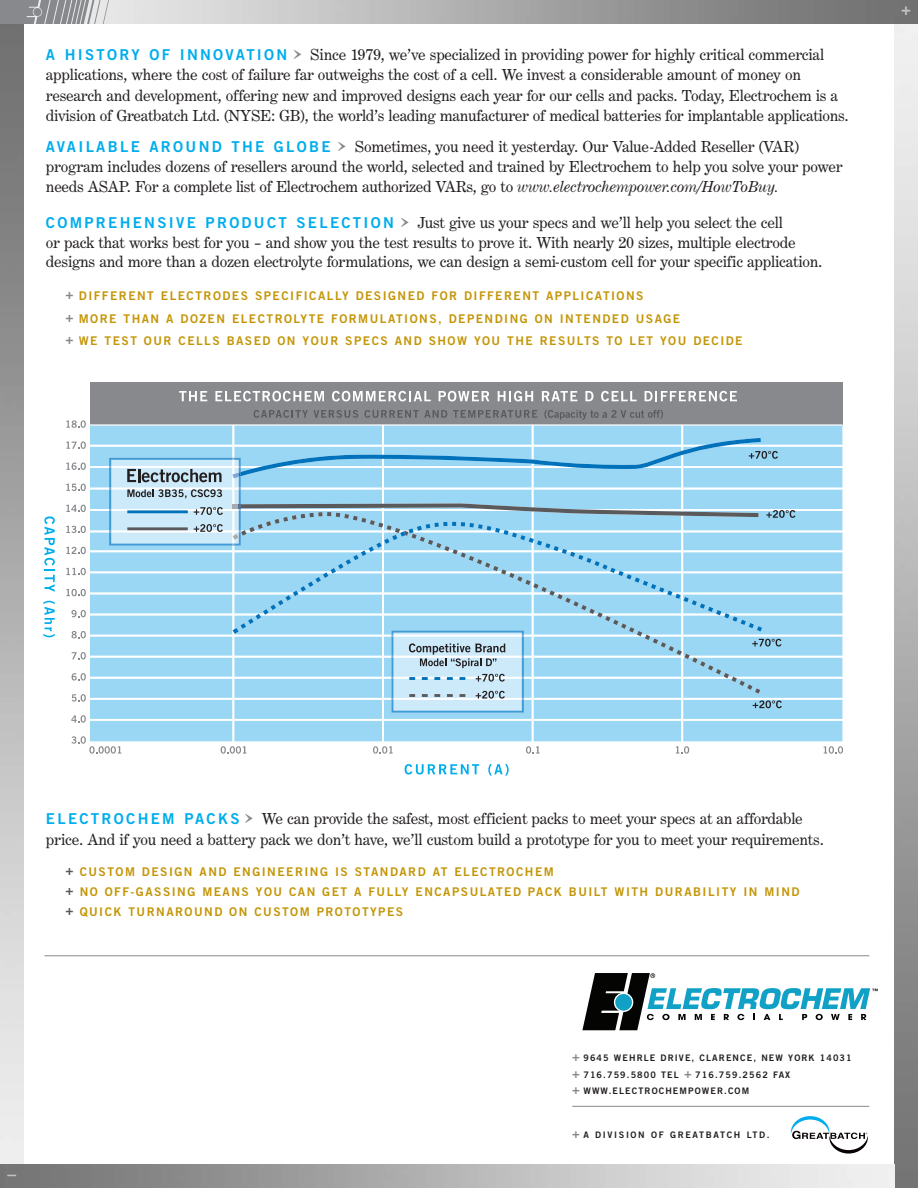
<style>
.page{position:relative;width:918px;height:1188px;background:#fff}
.page>*{position:absolute;margin:0;border:0;box-sizing:border-box;transform-origin:0 0}
.t1{font:17.4px "Trade Gothic Bold Two";color:#c2c3c6}
.t2{font:16.5px/20.2px "Century Expanded T";letter-spacing:-.015em;color:#231f20}
.t3{font:16.5px "Trade Gothic Bold Two";color:#c2c3c6}
.t4{font:12px/22.5px "Trade Gothic Bold Two";letter-spacing:.12em;color:#c49608}
.t5{font:9px/16.4px "Trade Gothic Bold Two";letter-spacing:.12em;color:#231f20}
.t6{font:9px "Trade Gothic Bold Two";letter-spacing:.185em;color:#231f20}
.s1{font-family:"Trade Gothic Bold Two";font-size:15px;color:#00aded}
.s2{font-family:"Mrs Eaves";font-weight:700;font-size:21px;color:#87898c}
.s3{font-style:italic}
.s4{font-size:13.5px;color:#87898c}
.s5{font-size:13.5px;color:#5a5a5d}
.s6{font-size:12.9px;color:#87898c}
</style>
<div class="page">
<svg style="left:0;top:0;width:119px;height:24px;background:#a6a7a9"></svg>
<svg style="left:582px;top:973px;width:296px;height:57px"></svg>
<svg style="left:614px;top:993px;width:19px;height:19px"></svg>
<div style="left:615px;top:994px;width:17px;height:17px;background:#11a0c6;border-radius:50%"></div>
<hr style="left:44px;top:955px;width:825px;height:1px;background:#87898c">
<hr style="left:572px;top:1106px;width:297px;height:1px;background:#87898c">
<svg style="left:791px;top:1116px;width:77px;height:38px"></svg>
<svg style="left:82px;top:426px;width:760px;height:315px;background:#a5dbf6"></svg>
<div style="left:90px;top:383px;width:752px;height:42px;background:#87898c"></div>
<hr style="left:88px;top:424px;width:754px;height:2px;background:#fff">
<svg style="left:66px;top:420px;width:20px;height:8px"></svg>
<svg style="left:66px;top:441px;width:20px;height:8px"></svg>
<svg style="left:66px;top:463px;width:20px;height:7px"></svg>
<svg style="left:66px;top:484px;width:20px;height:7px"></svg>
<svg style="left:66px;top:505px;width:20px;height:7px"></svg>
<svg style="left:66px;top:526px;width:20px;height:7px"></svg>
<svg style="left:66px;top:547px;width:20px;height:7px"></svg>
<svg style="left:66px;top:568px;width:20px;height:7px"></svg>
<svg style="left:66px;top:589px;width:20px;height:7px"></svg>
<svg style="left:71px;top:610px;width:15px;height:7px"></svg>
<svg style="left:71px;top:631px;width:15px;height:7px"></svg>
<svg style="left:71px;top:652px;width:15px;height:7px"></svg>
<svg style="left:71px;top:673px;width:15px;height:8px"></svg>
<svg style="left:71px;top:694px;width:15px;height:8px"></svg>
<svg style="left:71px;top:715px;width:15px;height:8px"></svg>
<svg style="left:44px;top:516px;width:11px;height:76px"></svg>
<svg style="left:43px;top:601px;width:12px;height:36px"></svg>
<svg style="left:71px;top:736px;width:50px;height:18px"></svg>
<svg style="left:221px;top:746px;width:25px;height:8px"></svg>
<svg style="left:373px;top:746px;width:20px;height:8px"></svg>
<svg style="left:526px;top:746px;width:14px;height:8px"></svg>
<svg style="left:676px;top:746px;width:13px;height:8px"></svg>
<svg style="left:824px;top:746px;width:19px;height:8px"></svg>
<svg style="left:405px;top:764px;width:74px;height:11px"></svg>
<svg style="left:488px;top:764px;width:21px;height:11px"></svg>
<svg style="left:179px;top:391px;width:28px;height:10px"></svg>
<svg style="left:215px;top:391px;width:109px;height:10px"></svg>
<svg style="left:332px;top:391px;width:99px;height:10px"></svg>
<svg style="left:439px;top:391px;width:50px;height:10px"></svg>
<svg style="left:498px;top:391px;width:35px;height:10px"></svg>
<svg style="left:542px;top:391px;width:35px;height:10px"></svg>
<svg style="left:585px;top:391px;width:8px;height:10px"></svg>
<svg style="left:601px;top:391px;width:36px;height:10px"></svg>
<svg style="left:645px;top:391px;width:92px;height:10px"></svg>
<svg style="left:254px;top:410px;width:104px;height:8px"></svg>
<svg style="left:364px;top:410px;width:83px;height:8px"></svg>
<svg style="left:453px;top:410px;width:84px;height:8px"></svg>
<svg style="left:544px;top:410px;width:119px;height:10px"></svg>
<svg style="left:241px;top:634px;width:519px;height:60px;background:#a5daf4"></svg>
<svg style="left:233px;top:546px;width:529px;height:88px;background:#a2d8f3"></svg>
<svg style="left:752px;top:639px;width:29px;height:8px"></svg>
<svg style="left:391px;top:631px;width:133px;height:82px;background:#b9d6e7"></svg>
<svg style="left:753px;top:700px;width:29px;height:8px"></svg>
<svg style="left:109px;top:438px;width:686px;height:108px;background:#9fd1eb"></svg>
<p class="t2" style="left:46px;top:44px;width:804px"><span class="s1">A H I S T O RY O F I N N O VAT I O N</span> <span class="s2">&gt;</span> Since 1979, we’ve specialized in providing power for highly critical commercial applications, where the cost of failure far outweighs the cost of a cell. We invest a considerable amount of money on research and development, offering new and improved designs each year for our cells and packs. Today, Electrochem is a division of Greatbatch Ltd. (NYSE: GB), the world’s leading manufacturer of medical batteries for implantable applications.</p>
<p class="t2" style="left:46px;top:136px;width:798px"><span class="s1">AVA I L A B L E A R O U N D T H E G L O B E</span> <span class="s2">&gt;</span> Sometimes, you need it yesterday. Our Value-Added Reseller (VAR) program includes dozens of resellers around the world, selected and trained by Electrochem to help you solve your power needs ASAP. For a complete list of Electrochem authorized VARs, go to <span class="s3">www.electrochempower.com/HowToBuy.</span></p>
<p class="t2" style="left:46px;top:213px;width:778px;line-height:19.5px"><span class="s1">C O M P R E H E N S I V E P R O D U C T S E L E C T I O N</span> <span class="s2">&gt;</span> Just give us your specs and we’ll help you select the cell<br>or pack that works best for you – and show you the test results to prove it. With nearly 20 sizes, multiple electrode designs and more than a dozen electrolyte formulations, we can design a semi-custom cell for your specific application.</p>
<p class="t4" style="left:65px;top:286px;width:679px"><span class="s4">+</span> DIFFERENT ELECTRODES SPECIFICALLY DESIGNED FOR DIFFERENT APPLICATIONS<br><span class="s4">+</span> MORE THAN A DOZEN ELECTROLYTE FORMULATIONS, DEPENDING ON INTENDED USAGE<br><span class="s4">+</span> WE TEST OUR CELLS BASED ON YOUR SPECS AND SHOW YOU THE RESULTS TO LET YOU DECIDE</p>
<p class="t3" style="left:901px;top:3px;width:11px">+</p>
<p class="t2" style="left:46px;top:809px;width:779px"><span class="s1">E L E C T R O C H E M PA C K S</span> <span class="s2">&gt;</span> We can provide the safest, most efficient packs to meet your specs at an affordable price. And if you need a battery pack we don’t have, we’ll custom build a prototype for you to meet your requirements.</p>
<p class="t4" style="left:65px;top:862px;width:736px;line-height:20.2px"><span class="s5">+</span> CUSTOM DESIGN AND ENGINEERING IS STANDARD AT ELECTROCHEM<br><span class="s5">+</span> NO OFF-GASSING MEANS YOU CAN GET A FULLY ENCAPSULATED PACK BUILT WITH DURABILITY IN MIND <span class="s5">+</span> QUICK TURNAROUND ON CUSTOM PROTOTYPES</p>
<p class="t1" style="left:7px;top:1167px;width:10px">–</p>
<p class="t5" style="left:572px;top:1051px;width:281px"><span class="s6">+</span> 9645 WEHRLE DRIVE, CLARENCE, NEW YORK 14031 <span class="s6">+</span> 716.759.5800 TEL <span class="s6">+</span> 716.759.2562 FAX<br><span class="s6">+</span> WWW.ELECTROCHEMPOWER.COM</p>
<p class="t6" style="left:572px;top:1132px;width:199px"><span class="s6">+</span> A DIVISION OF GREATBATCH LTD.</p>
</div>
